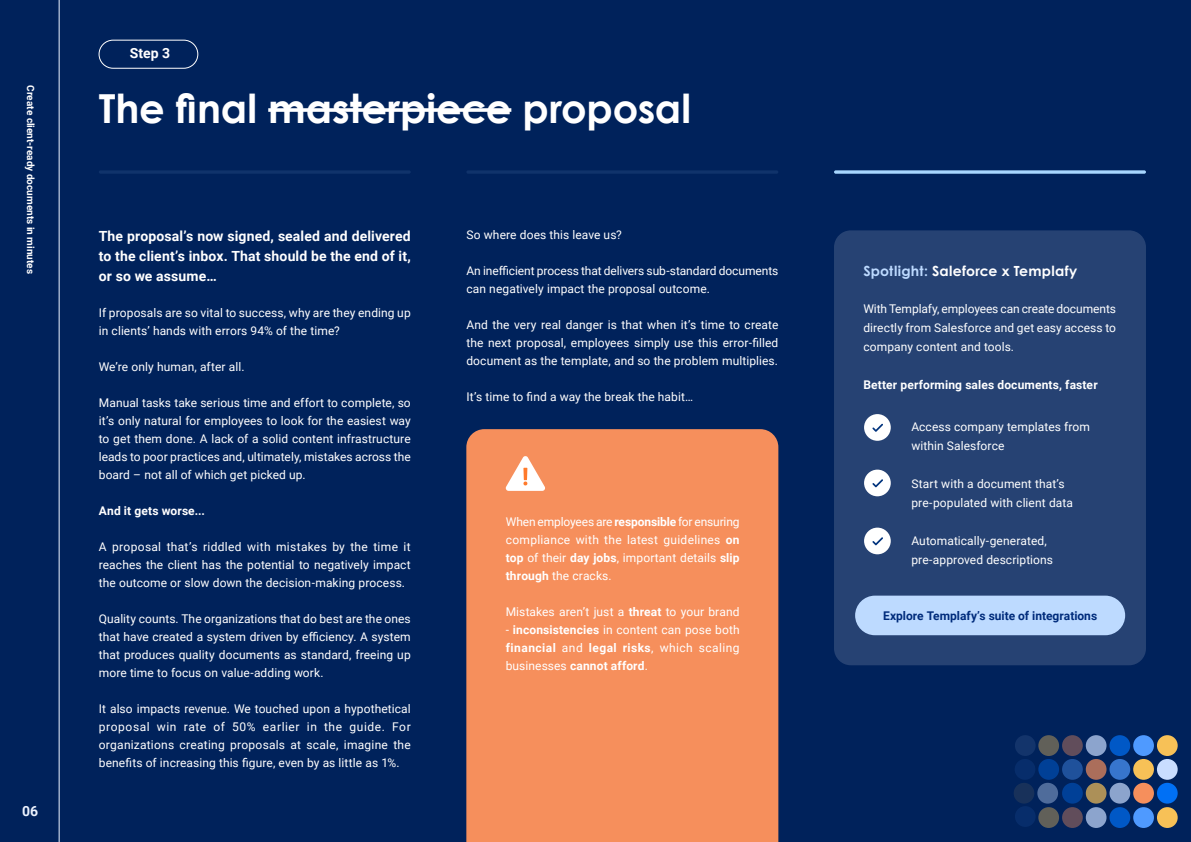
<style>
.page{position:relative;width:1191px;height:842px;background:#00225b}
.page>*{position:absolute;margin:0;border:0;box-sizing:border-box;transform-origin:0 0}
.t1{font:700 40px "Century Gothic";letter-spacing:-.005em;color:#fff}
.t2{font:700 14px/20px "Roboto";letter-spacing:.01em;color:#fff;text-align:justify}
.t3{font:700 14px "Century Gothic Pro";letter-spacing:.02em;color:#fff}
.t4{font:700 14px "Roboto";color:#ecf3ff}
.t5{font:12px/18px "Roboto";letter-spacing:.005em;color:#fff;text-align:justify}
.t6{font:700 12px "Roboto";letter-spacing:.01em;color:#fff}
.t7{font:700 12px "Roboto";color:#002b7b}
.t8{font:700 10px "Roboto";color:#fff}
.s1{font-weight:700}
.s2{color:#bddaff}
</style>
<div class="page">
<svg style="left:268px;top:108px;width:243px;height:4px"></svg>
<hr style="left:99px;top:170px;width:312px;height:4px;background:#0b2e66;border-radius:2px">
<hr style="left:466px;top:170px;width:312px;height:4px;background:#0b2e66;border-radius:2px">
<svg style="left:834px;top:170px;width:312px;height:4px"></svg>
<div style="left:466px;top:429px;width:312px;height:413px;background:#f68f5c"></div>
<svg style="left:505px;top:456px;width:41px;height:35px"></svg>
<div style="left:834px;top:230px;width:312px;height:435px;background:#264273;border-radius:17px"></div>
<div style="left:855px;top:596px;width:270px;height:39px;background:#bddaff;border-radius:20px"></div>
<div style="left:864px;top:414px;width:26px;height:27px;background:#fff;border-radius:50%"></div>
<svg style="left:872px;top:424px;width:11px;height:8px"></svg>
<div style="left:864px;top:470px;width:26px;height:26px;background:#fff;border-radius:50%"></div>
<svg style="left:872px;top:479px;width:11px;height:8px"></svg>
<div style="left:864px;top:528px;width:26px;height:26px;background:#fff;border-radius:50%"></div>
<svg style="left:872px;top:537px;width:11px;height:8px"></svg>
<div style="left:1062px;top:807px;width:20px;height:21px;background:#614d5b;border-radius:10px"></div>
<div style="left:1085px;top:807px;width:21px;height:21px;background:#8ca4cd;border-radius:10px"></div>
<div style="left:1038px;top:807px;width:21px;height:21px;background:#616059;border-radius:10px"></div>
<div style="left:1157px;top:807px;width:20px;height:21px;background:#f7c157;border-radius:10px"></div>
<div style="left:1109px;top:807px;width:21px;height:21px;background:#0058c6;border-radius:10px"></div>
<div style="left:1133px;top:807px;width:21px;height:21px;background:#4f9aff;border-radius:10px"></div>
<div style="left:1015px;top:806px;width:20px;height:21px;background:#072d6b;border-radius:10px"></div>
<div style="left:1062px;top:783px;width:20px;height:21px;background:#004097;border-radius:10px"></div>
<svg style="left:1085px;top:783px;width:21px;height:21px"></svg>
<div style="left:1013px;top:783px;width:21px;height:21px;background:#18315a;border-radius:10px"></div>
<div style="left:1037px;top:783px;width:21px;height:21px;background:#4f6c9b;border-radius:10px"></div>
<div style="left:1109px;top:783px;width:21px;height:21px;background:#8ca4cd;border-radius:10px"></div>
<div style="left:1133px;top:783px;width:21px;height:21px;background:#f68f5c;border-radius:10px"></div>
<div style="left:1157px;top:783px;width:20px;height:21px;background:#0070f5;border-radius:10px"></div>
<div style="left:1062px;top:759px;width:20px;height:21px;background:#1f519b;border-radius:10px"></div>
<div style="left:1085px;top:759px;width:21px;height:21px;background:#ab6e5b;border-radius:10px"></div>
<div style="left:1014px;top:759px;width:21px;height:21px;background:#072d6b;border-radius:10px"></div>
<div style="left:1038px;top:759px;width:21px;height:21px;background:#004097;border-radius:10px"></div>
<div style="left:1109px;top:759px;width:21px;height:21px;background:#3775cd;border-radius:10px"></div>
<div style="left:1133px;top:759px;width:21px;height:21px;background:#f7c157;border-radius:10px"></div>
<div style="left:1157px;top:759px;width:20px;height:21px;background:#c9ddff;border-radius:10px"></div>
<div style="left:1062px;top:735px;width:20px;height:21px;background:#614d5b;border-radius:10px"></div>
<div style="left:1085px;top:735px;width:21px;height:21px;background:#8ca4cd;border-radius:10px"></div>
<div style="left:1038px;top:735px;width:21px;height:21px;background:#616059;border-radius:10px"></div>
<div style="left:1157px;top:735px;width:20px;height:21px;background:#f7c157;border-radius:10px"></div>
<div style="left:1109px;top:735px;width:21px;height:21px;background:#0058c6;border-radius:10px"></div>
<div style="left:1133px;top:735px;width:21px;height:21px;background:#4f9aff;border-radius:10px"></div>
<div style="left:1015px;top:735px;width:20px;height:21px;background:#13346b;border-radius:10px"></div>
<hr style="left:59px;top:0;width:1px;height:842px;background:#ecf3ff">
<div style="left:99px;top:40px;width:99px;height:28px;border:1px solid #fff;border-radius:14px"></div>
<p class="t8" style="left:38px;top:85px;width:190px;rotate:90deg">Create client-ready documents in minutes</p>
<p class="t4" style="left:22px;top:801px;width:18px">06</p>
<p class="t2" style="left:130px;top:43px;width:42px">Step 3</p>
<h1 class="t1" style="left:99px;top:78px;width:594px">The final masterpiece proposal</h1>
<p class="t2" style="left:99px;top:225px;width:313px">The proposal’s now signed, sealed and delivered to the client’s inbox. That should be the end of it, or so we assume…</p>
<p class="t5" style="left:99px;top:303px;width:313px">If proposals are so vital to success, why are they ending up in clients’ hands with errors 94% of the time?</p>
<p class="t5" style="left:99px;top:357px;width:147px">We’re only human, after all.</p>
<p class="t5" style="left:99px;top:393px;width:313px">Manual tasks take serious time and effort to complete, so it’s only natural for employees to look for the easiest way to get them done. A lack of a solid content infrastructure leads to poor practices and, ultimately, mistakes across the board – not all of which get picked up.</p>
<p class="t6" style="left:99px;top:502px;width:108px">And it gets worse...</p>
<p class="t5" style="left:99px;top:537px;width:313px">A proposal that’s riddled with mistakes by the time it reaches the client has the potential to negatively impact the outcome or slow down the decision-making process.</p>
<p class="t5" style="left:99px;top:609px;width:313px">Quality counts. The organizations that do best are the ones that have created a system driven by efficiency. A system that produces quality documents as standard, freeing up more time to focus on value-adding work.</p>
<p class="t5" style="left:99px;top:699px;width:313px">It also impacts revenue. We touched upon a hypothetical proposal win rate of 50% earlier in the guide. For organizations creating proposals at scale, imagine the benefits of increasing this figure, even by as little as 1%.</p>
<p class="t5" style="left:466px;top:226px;width:157px">So where does this leave us?</p>
<p class="t5" style="left:466px;top:262px;width:313px">An inefficient process that delivers sub-standard documents can negatively impact the proposal outcome.</p>
<p class="t5" style="left:466px;top:316px;width:313px">And the very real danger is that when it’s time to create the next proposal, employees simply use this error-filled document as the template, and so the problem multiplies.</p>
<p class="t5" style="left:466px;top:388px;width:228px">It’s time to find a way the break the habit…</p>
<p class="t5" style="left:506px;top:513px;width:235px">When employees are <span class="s1">responsible</span> for ensuring compliance with the latest guidelines <span class="s1">on top</span> of their <span class="s1">day jobs</span>, important details <span class="s1">slip through</span> the cracks.</p>
<p class="t5" style="left:506px;top:603px;width:235px">Mistakes aren’t just a <span class="s1">threat</span> to your brand</p>
<p class="t5" style="left:506px;top:621px;width:235px">- <span class="s1">inconsistencies</span> in content can pose both <span class="s1">financial</span> and <span class="s1">legal risks</span>, which scaling businesses <span class="s1">cannot afford</span>.</p>
<p class="t3" style="left:863px;top:262px;width:215px"><span class="s2">Spotlight:</span> Saleforce x Templafy</p>
<p class="t5" style="left:863px;top:298px;width:254px;line-height:19px">With Templafy, employees can create documents directly from Salesforce and get easy access to company content and tools.</p>
<p class="t6" style="left:863px;top:376px;width:236px">Better performing sales documents, faster</p>
<p class="t5" style="left:911px;top:416px;width:180px;line-height:19px">Access company templates from within Salesforce</p>
<p class="t5" style="left:911px;top:473px;width:163px;line-height:19px">Start with a document that’s pre-populated with client data</p>
<p class="t5" style="left:911px;top:530px;width:143px;line-height:19px">Automatically-generated, pre-approved descriptions</p>
<p class="t7" style="left:883px;top:607px;width:216px">Explore Templafy’s suite of integrations</p>
</div>
